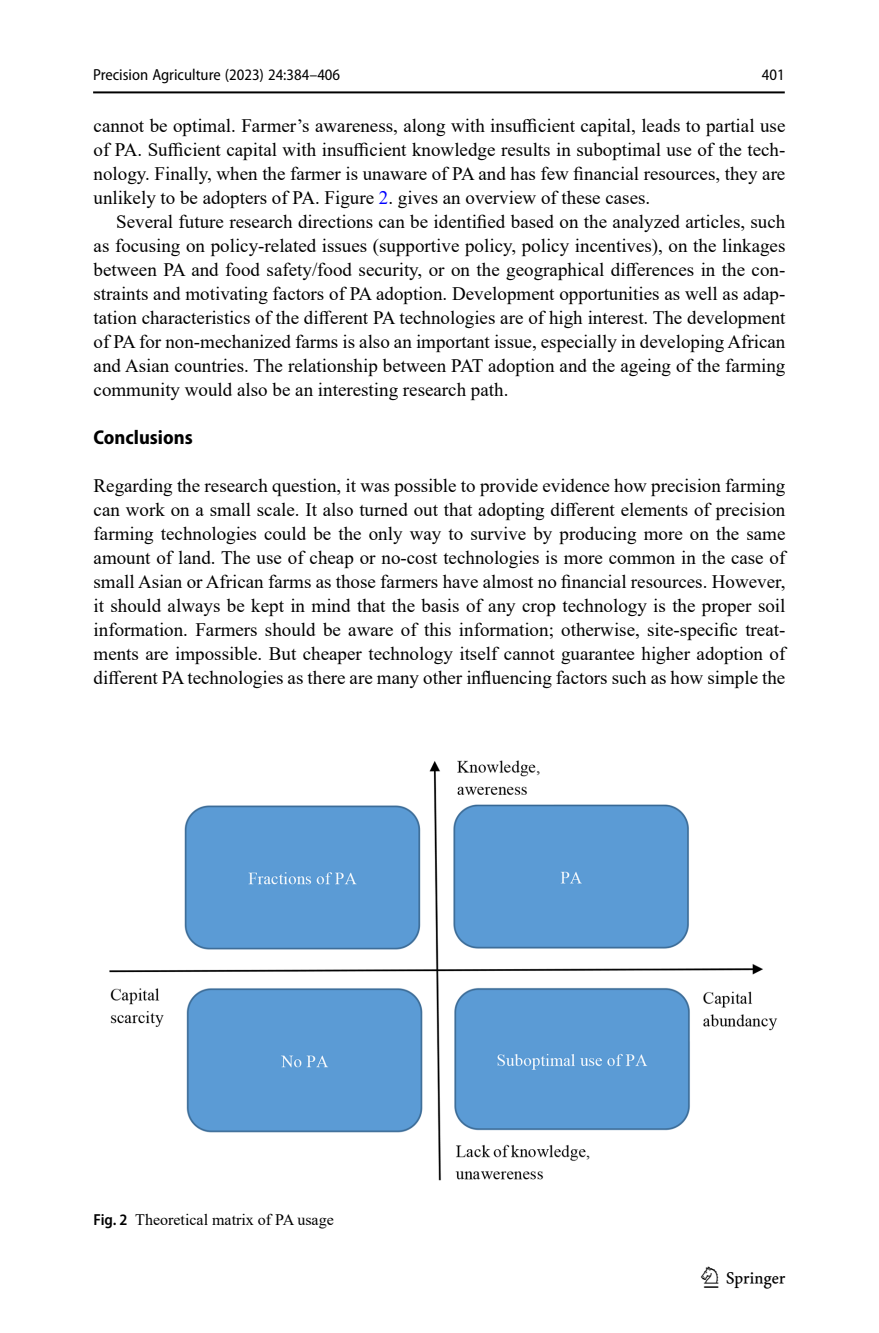
<style>
.page{position:relative;width:879px;height:1333px;background:#fff}
.page>*{position:absolute;margin:0;border:0;box-sizing:border-box;transform-origin:0 0}
.t1{font:30px "Springnew";color:#000}
.Head_2{font:700 semi-condensed 20px "Myriad Pro";color:#000}
.Body_Text_Indent{font:19px/24px "Times New Roman";color:#000;text-align:justify}
.Body_Text{font:19px/24px "Times New Roman";color:#000;text-align:justify}
.t2{font:semi-condensed 16px "Myriad Pro";color:#000}
.Figure_Caption{font:16px "Times New Roman";color:#000}
.s1{color:#00f}
.s2{font-family:"Myriad Pro";font-weight:600;font-stretch:semi-condensed}
</style>
<div class="page">
<hr style="left:93px;top:91px;width:692px;height:2px;background:#000">
<img style="left:109px;top:760px;width:669px;height:421px">
<p class="t2" style="left:93px;top:66px;width:248px">Precision Agriculture (2023) 24:384–406</p>
<p class="t2" style="left:762px;top:66px;width:24px">401</p>
<p class="Body_Text_Indent" style="left:94px;top:113px;width:693px">cannot be optimal. Farmer’s awareness, along with insufficient capital, leads to partial use of PA. Sufficient capital with insufficient knowledge results in suboptimal use of the tech&shy;nology. Finally, when the farmer is unaware of PA and has few financial resources, they are unlikely to be adopters of PA. Figure <span class="s1">2</span>. gives an overview of these cases.</p>
<p class="Body_Text_Indent" style="left:94px;top:209px;width:693px;text-indent:23px">Several future research directions can be identified based on the analyzed articles, such as focusing on policy-related issues (supportive policy, policy incentives), on the linkages between PA and food safety/food security, or on the geographical differences in the con&shy;straints and motivating factors of PA adoption. Development opportunities as well as adap&shy;tation characteristics of the different PA technologies are of high interest. The development of PA for non-mechanized farms is also an important issue, especially in developing African and Asian countries. The relationship between PAT adoption and the ageing of the farming community would also be an interesting research path.</p>
<p class="Head_2" style="left:94px;top:426px;width:101px">Conclusions</p>
<p class="Body_Text" style="left:94px;top:473px;width:693px">Regarding the research question, it was possible to provide evidence how precision farming can work on a small scale. It also turned out that adopting different elements of precision farming technologies could be the only way to survive by producing more on the same amount of land. The use of cheap or no-cost technologies is more common in the case of small Asian or African farms as those farmers have almost no financial resources. However, it should always be kept in mind that the basis of any crop technology is the proper soil information. Farmers should be aware of this information; otherwise, site-specific treat&shy;ments are impossible. But cheaper technology itself cannot guarantee higher adoption of different PA technologies as there are many other influencing factors such as how simple the</p>
<p class="Figure_Caption" style="left:94px;top:1208px;width:242px"><span class="s2">Fig. 2</span> Theoretical matrix of PA usage</p>
<h1 class="t1" style="left:704px;top:1260px;width:83px">1 3</h1>
</div>
